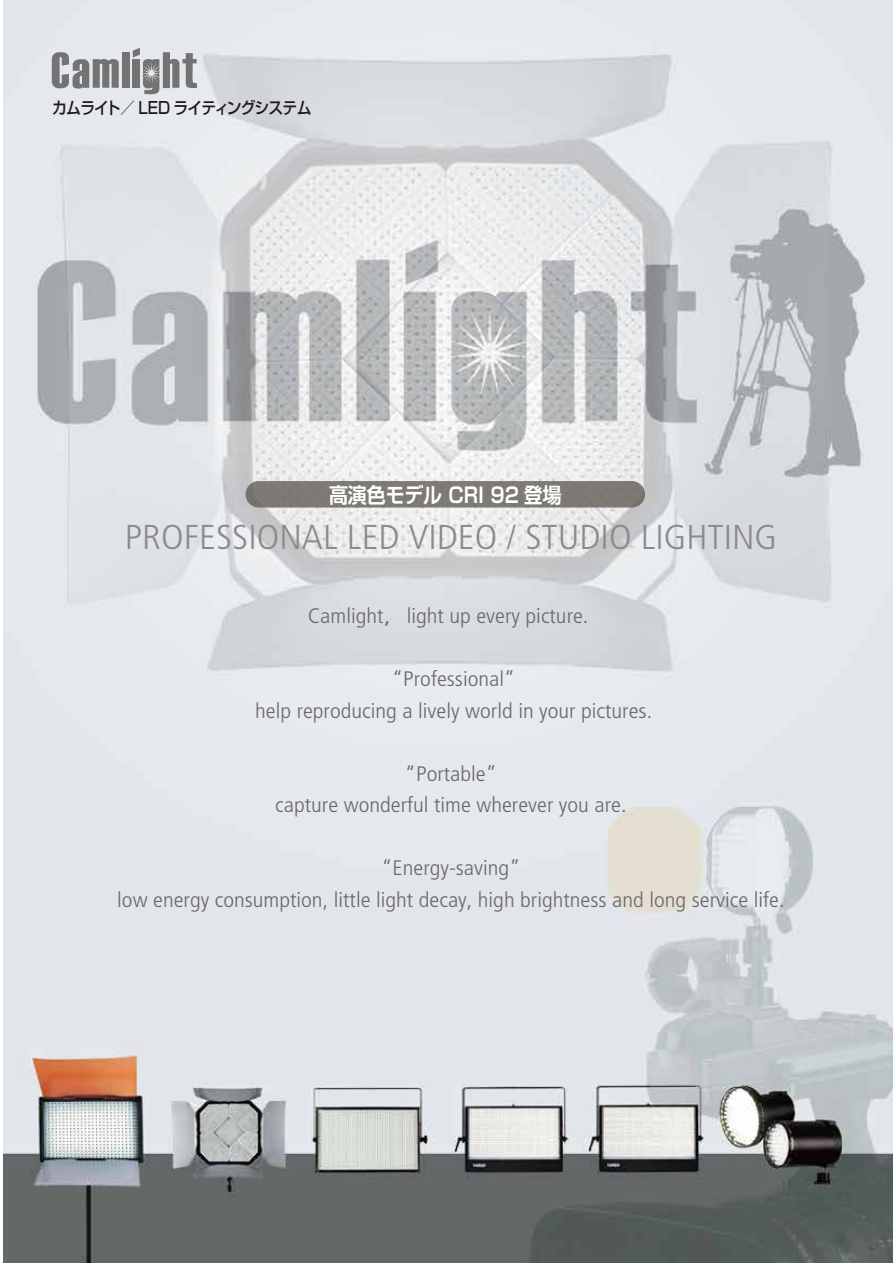
<style>
.page{position:relative;width:893px;height:1263px;background:#fff}
.page>*{position:absolute;margin:0;border:0;box-sizing:border-box;transform-origin:0 0}
.t1{font:300 condensed 34.5px "Frutiger";color:#8b8b8b;scale:1.1 1}
.t2{font:300 condensed 21px/31.5px "Frutiger";color:#6b696a;text-align:center;scale:1.1 1}
.t3{font:700 21px "Shin Go Pr 6 N De";color:#fff;scale:.9 1}
.t4{font:500 16.5px "Shin Go Pr 6 N";letter-spacing:-.06em;color:#221815;scale:.9 1}
.s1{font-family:"Koz Go Pr 6 N";font-weight:400;font-stretch:normal}
</style>
<div class="page">
<img style="left:4px;top:0;width:889px;height:1263px">
<div style="left:122px;top:52px;width:7px;height:36px;background:#747374"></div>
<div style="left:132px;top:59px;width:8px;height:29px;background:#747374"></div>
<svg style="left:133px;top:48px;width:64px;height:46px;background:#acadb0"></svg>
<svg style="left:52px;top:52px;width:67px;height:37px;background:#a1a1a4"></svg>
<div style="left:246px;top:481px;width:399px;height:26px;background:#7d7974;border-radius:13px"></div>
<p class="t4" style="left:52px;top:94px;width:290px">カムライト／ LED ライティングシステム</p>
<p class="t3" style="left:329px;top:477px;width:260px">高演色モデル CRI 92 登場</p>
<h1 class="t1" style="left:125px;top:517px;width:595px">PROFESSIONAL LED VIDEO / STUDIO LIGHTING</h1>
<p class="t2" style="left:308px;top:601px;width:257px">Camlight<span class="s1">，</span>light up every picture.</p>
<p class="t2" style="left:255px;top:663px;width:362px">“Professional”<br>help reproducing a lively world in your pictures.</p>
<p class="t2" style="left:275px;top:758px;width:321px">“Portable”<br>capture wonderful time wherever you are.</p>
<p class="t2" style="left:117px;top:852px;width:608px">“Energy-saving”<br>low energy consumption, little light decay, high brightness and long service life.</p>
</div>
